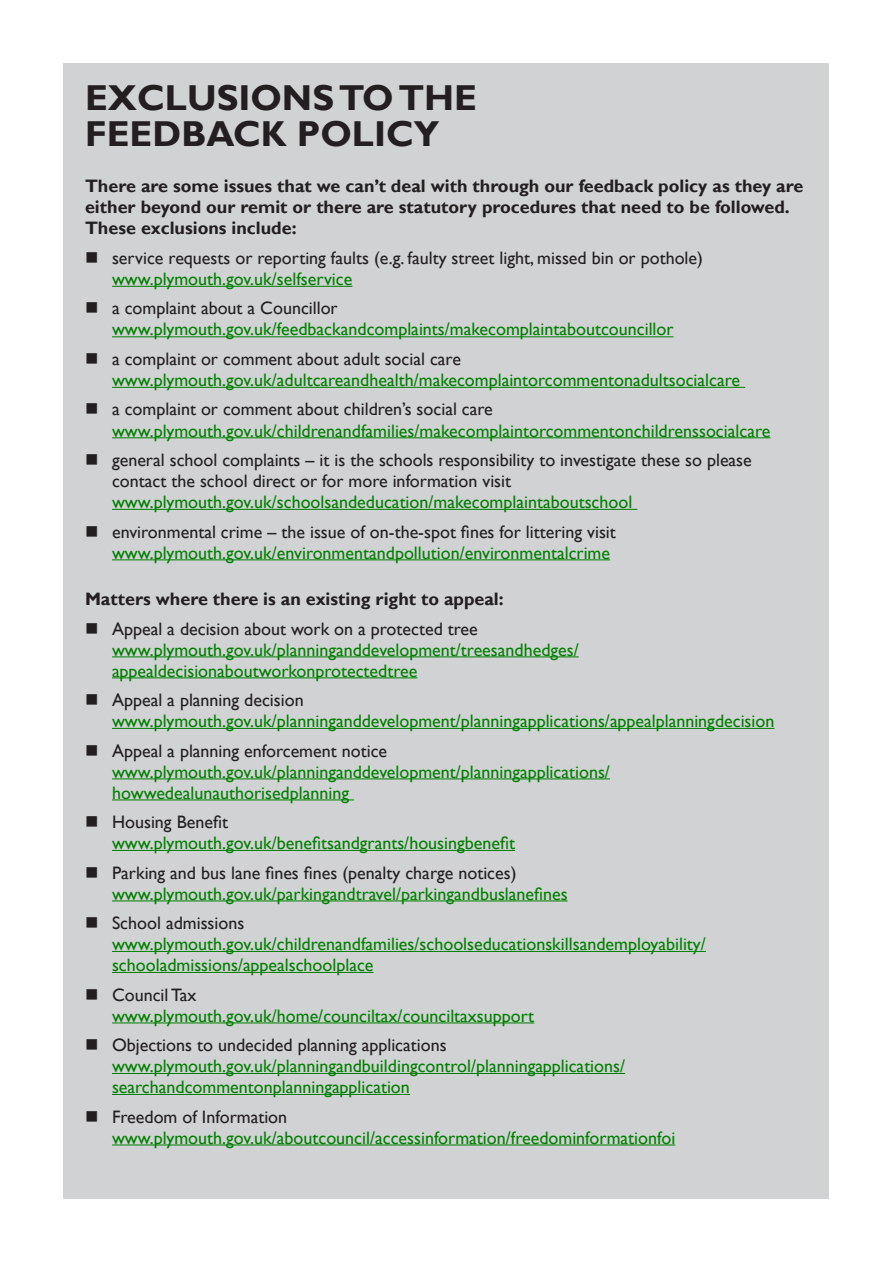
<style>
.page{position:relative;width:893px;height:1263px;background:#fff}
.page>*{position:absolute;margin:0;border:0;box-sizing:border-box;transform-origin:0 0}
.t1{font:700 36px/36px "Gill Sans";color:#231f20}
.t2{font:18px/21px "Gill Sans";color:#008000}
.t3{font:18px/21px "Gill Sans";color:#231f20}
.t4{font:700 18px/21px "Gill Sans";color:#231f20}
</style>
<div class="page">
<div style="left:64px;top:64px;width:765px;height:1135px;background:#d1d2d4"></div>
<hr style="left:112px;top:286px;width:240px;height:1px;background:#008000">
<hr style="left:112px;top:336px;width:562px;height:1px;background:#008000">
<hr style="left:112px;top:387px;width:633px;height:1px;background:#008000">
<hr style="left:112px;top:437px;width:658px;height:1px;background:#008000">
<hr style="left:112px;top:509px;width:525px;height:1px;background:#008000">
<hr style="left:112px;top:559px;width:498px;height:1px;background:#008000">
<hr style="left:112px;top:656px;width:467px;height:1px;background:#008000">
<hr style="left:112px;top:677px;width:305px;height:1px;background:#008000">
<hr style="left:112px;top:728px;width:662px;height:1px;background:#008000">
<hr style="left:112px;top:778px;width:498px;height:1px;background:#008000">
<hr style="left:112px;top:799px;width:242px;height:1px;background:#008000">
<hr style="left:112px;top:850px;width:403px;height:1px;background:#008000">
<hr style="left:112px;top:900px;width:456px;height:1px;background:#008000">
<hr style="left:112px;top:951px;width:594px;height:1px;background:#008000">
<hr style="left:112px;top:972px;width:262px;height:1px;background:#008000">
<hr style="left:112px;top:1022px;width:422px;height:1px;background:#008000">
<hr style="left:112px;top:1073px;width:513px;height:1px;background:#008000">
<hr style="left:112px;top:1094px;width:298px;height:1px;background:#008000">
<hr style="left:112px;top:1144px;width:563px;height:1px;background:#008000">
<h1 class="t1" style="left:85px;top:81px;width:394px">EXCLUSIONS TO THE<br>FEEDBACK POLICY</h1>
<p class="t4" style="left:85px;top:176px;width:720px">There are some issues that we can’t deal with through our feedback policy as they are either beyond our remit or there are statutory procedures that need to be followed.<br>These exclusions include:</p>
<p class="t3" style="left:112px;top:248px;width:592px">service requests or reporting faults (e.g. faulty street light, missed bin or pothole)</p>
<p class="t2" style="left:112px;top:269px;width:242px">www.plymouth.gov.uk/selfservice</p>
<p class="t3" style="left:112px;top:298px;width:227px">a complaint about a Councillor</p>
<p class="t2" style="left:112px;top:319px;width:563px">www.plymouth.gov.uk/feedbackandcomplaints/makecomplaintaboutcouncillor</p>
<p class="t3" style="left:112px;top:349px;width:350px">a complaint or comment about adult social care</p>
<p class="t2" style="left:112px;top:370px;width:630px">www.plymouth.gov.uk/adultcareandhealth/makecomplaintorcommentonadultsocialcare</p>
<p class="t3" style="left:112px;top:399px;width:382px">a complaint or comment about children’s social care</p>
<p class="t2" style="left:112px;top:420px;width:660px">www.plymouth.gov.uk/childrenandfamilies/makecomplaintorcommentonchildrenssocialcare</p>
<p class="t3" style="left:112px;top:450px;width:641px">general school complaints – it is the schools responsibility to investigate these so please contact the school direct or for more information visit</p>
<p class="t2" style="left:112px;top:492px;width:522px">www.plymouth.gov.uk/schoolsandeducation/makecomplaintaboutschool</p>
<p class="t3" style="left:112px;top:521px;width:505px">environmental crime – the issue of on-the-spot fines for littering visit</p>
<p class="t2" style="left:112px;top:542px;width:500px">www.plymouth.gov.uk/environmentandpollution/environmentalcrime</p>
<p class="t4" style="left:85px;top:589px;width:420px">Matters where there is an existing right to appeal:</p>
<p class="t3" style="left:112px;top:618px;width:367px">Appeal a decision about work on a protected tree</p>
<p class="t2" style="left:112px;top:639px;width:468px">www.plymouth.gov.uk/planninganddevelopment/treesandhedges/ appealdecisionaboutworkonprotectedtree</p>
<p class="t3" style="left:112px;top:690px;width:193px">Appeal a planning decision</p>
<p class="t2" style="left:112px;top:711px;width:664px">www.plymouth.gov.uk/planninganddevelopment/planningapplications/appealplanningdecision</p>
<p class="t3" style="left:112px;top:740px;width:277px">Appeal a planning enforcement notice</p>
<p class="t2" style="left:112px;top:761px;width:499px">www.plymouth.gov.uk/planninganddevelopment/planningapplications/ howwedealunauthorisedplanning</p>
<p class="t3" style="left:112px;top:812px;width:117px">Housing Benefit</p>
<p class="t2" style="left:112px;top:833px;width:405px">www.plymouth.gov.uk/benefitsandgrants/housingbenefit</p>
<p class="t3" style="left:112px;top:862px;width:406px">Parking and bus lane fines fines (penalty charge notices)</p>
<p class="t2" style="left:112px;top:883px;width:457px">www.plymouth.gov.uk/parkingandtravel/parkingandbuslanefines</p>
<p class="t3" style="left:112px;top:913px;width:134px">School admissions</p>
<p class="t2" style="left:112px;top:934px;width:595px">www.plymouth.gov.uk/childrenandfamilies/schoolseducationskillsandemployability/ schooladmissions/appealschoolplace</p>
<p class="t3" style="left:112px;top:984px;width:86px">Council Tax</p>
<p class="t2" style="left:112px;top:1005px;width:424px">www.plymouth.gov.uk/home/counciltax/counciltaxsupport</p>
<p class="t3" style="left:112px;top:1035px;width:336px">Objections to undecided planning applications</p>
<p class="t2" style="left:112px;top:1056px;width:515px">www.plymouth.gov.uk/planningandbuildingcontrol/planningapplications/ searchandcommentonplanningapplication</p>
<p class="t3" style="left:112px;top:1106px;width:177px">Freedom of Information</p>
<p class="t2" style="left:112px;top:1127px;width:565px">www.plymouth.gov.uk/aboutcouncil/accessinformation/freedominformationfoi</p>
</div>
